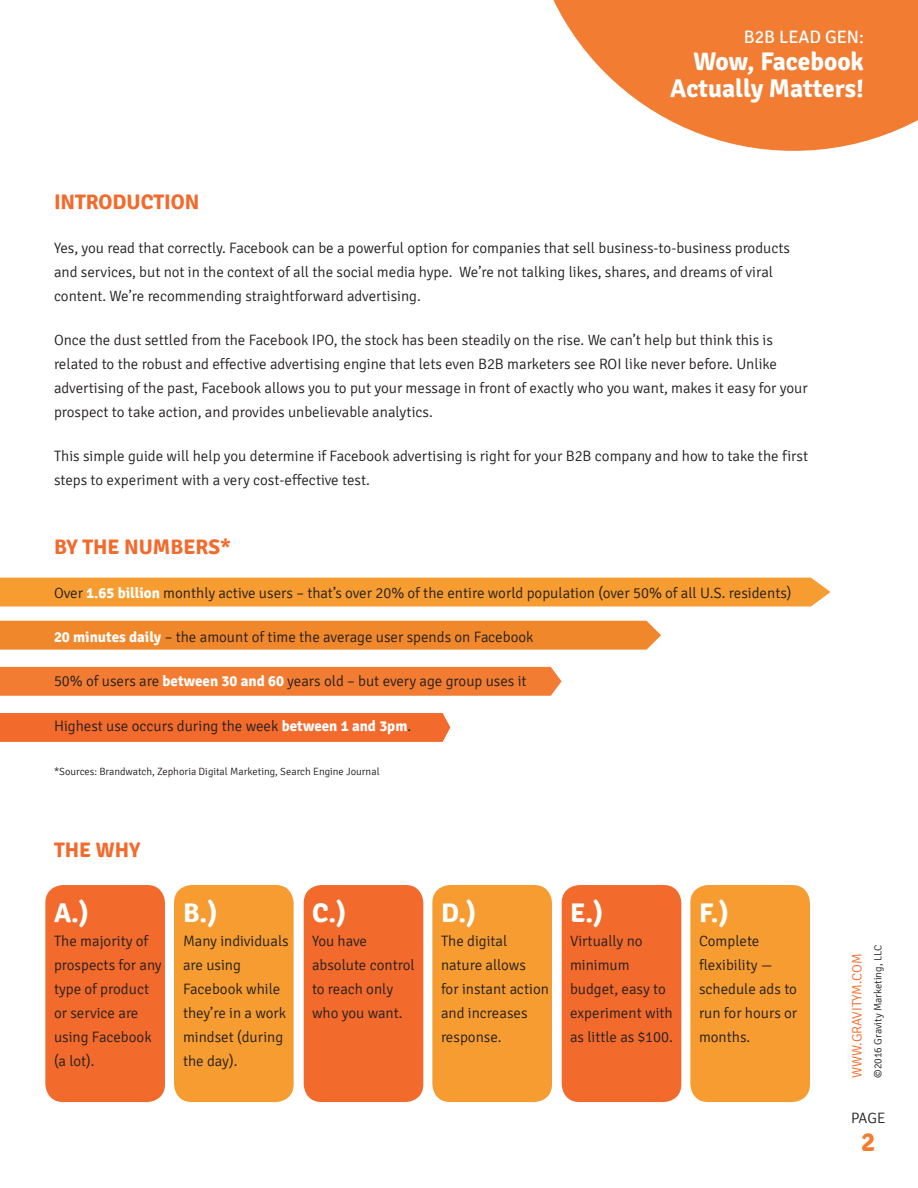
<style>
.page{position:relative;width:918px;height:1188px;background:#fff}
.page>*{position:absolute;margin:0;border:0;box-sizing:border-box;transform-origin:0 0}
.t1{font:700 27px "Signika";color:#fff}
.t2{font:700 27px "Signika";color:#f27c32}
.t3{font:700 25.5px/27px "Signika";color:#fff;text-align:right}
.t4{font:700 21px "Signika";color:#f26a2c}
.t5{font:18px "Signika";color:#fff}
.t6{font:300 15px/24px "Signika";color:#231f20}
.t7{font:300 13.5px "Signika";color:#f26a2c}
.t8{font:300 10.5px "Signika";color:#231f20}
.s1{font-weight:700;color:#fff}
</style>
<div class="page">
<svg style="left:553px;top:0;width:365px;height:151px;fill:#f27c32"></svg>
<div style="left:45px;top:885px;width:120px;height:217px;background:#f26a2c;border-radius:18px"></div>
<div style="left:304px;top:885px;width:119px;height:217px;background:#f26a2c;border-radius:18px"></div>
<div style="left:562px;top:885px;width:119px;height:217px;background:#f26a2c;border-radius:18px"></div>
<div style="left:174px;top:885px;width:120px;height:217px;background:#f69c31;border-radius:18px"></div>
<div style="left:432px;top:885px;width:120px;height:217px;background:#f69c31;border-radius:18px"></div>
<div style="left:690px;top:885px;width:120px;height:217px;background:#f69c31;border-radius:18px"></div>
<div style="left:0;top:578px;width:831px;height:28px;background:#f69c31"></div>
<div style="left:0;top:621px;width:661px;height:29px;background:#f1872b"></div>
<div style="left:0;top:667px;width:562px;height:29px;background:#f27c32"></div>
<div style="left:0;top:713px;width:450px;height:29px;background:#f26a2c"></div>
<p class="t5" style="left:744px;top:27px;width:122px">B2B LEAD GEN:</p>
<h2 class="t3" style="left:670px;top:48px;width:195px">Wow, Facebook<br>Actually Matters!</h2>
<h3 class="t4" style="left:54px;top:189px;width:147px">INTRODUCTION</h3>
<p class="t6" style="left:54px;top:236px;width:738px">Yes, you read that correctly. Facebook can be a powerful option for companies that sell business-to-business products and services, but not in the context of all the social media hype. We’re not talking likes, shares, and dreams of viral content. We’re recommending straightforward advertising.</p>
<p class="t6" style="left:54px;top:328px;width:755px">Once the dust settled from the Facebook IPO, the stock has been steadily on the rise. We can’t help but think this is related to the robust and effective advertising engine that lets even B2B marketers see ROI like never before. Unlike advertising of the past, Facebook allows you to put your message in front of exactly who you want, makes it easy for your prospect to take action, and provides unbelievable analytics.</p>
<p class="t6" style="left:54px;top:445px;width:756px">This simple guide will help you determine if Facebook advertising is right for your B2B company and how to take the first steps to experiment with a very cost-effective test.</p>
<h3 class="t4" style="left:54px;top:534px;width:178px">BY THE NUMBERS*</h3>
<p class="t6" style="left:54px;top:581px;width:739px">Over <span class="s1">1.65 billion</span> monthly active users – that’s over 20% of the entire world population (over 50% of all U.S. residents)</p>
<p class="t6" style="left:54px;top:625px;width:481px"><span class="s1">20 minutes daily</span> – the amount of time the average user spends on Facebook</p>
<p class="t6" style="left:54px;top:670px;width:474px">50% of users are <span class="s1">between 30 and 60</span> years old – but every age group uses it</p>
<p class="t6" style="left:54px;top:714px;width:359px">Highest use occurs during the week <span class="s1">between 1 and 3pm</span>.</p>
<p class="t8" style="left:54px;top:766px;width:327px">*Sources: Brandwatch, Zephoria Digital Marketing, Search Engine Journal</p>
<h3 class="t4" style="left:54px;top:837px;width:88px">THE WHY</h3>
<h1 class="t1" style="left:54px;top:897px;width:37px">A.)</h1>
<p class="t6" style="left:54px;top:929px;width:109px">The majority of prospects for any type of product or service are using Facebook (a lot).</p>
<h1 class="t1" style="left:183px;top:897px;width:36px">B.)</h1>
<p class="t6" style="left:183px;top:929px;width:107px">Many individuals are using<br>Facebook while they’re in a work mindset (during the day).</p>
<h1 class="t1" style="left:312px;top:897px;width:36px">C.)</h1>
<p class="t6" style="left:312px;top:929px;width:104px">You have absolute control to reach only who you want.</p>
<h1 class="t1" style="left:441px;top:897px;width:37px">D.)</h1>
<p class="t6" style="left:441px;top:929px;width:110px">The digital nature allows<br>for instant action and increases response.</p>
<h1 class="t1" style="left:570px;top:897px;width:35px">E.)</h1>
<p class="t6" style="left:570px;top:929px;width:104px">Virtually no minimum budget, easy to experiment with as little as $100.</p>
<h1 class="t1" style="left:699px;top:897px;width:31px">F.)</h1>
<p class="t6" style="left:699px;top:929px;width:100px">Complete flexibility — schedule ads to run for hours or months.</p>
<p class="t7" style="left:850px;top:1078px;width:126px;rotate:-90deg">WWW.GRAVITYM.COM</p>
<p class="t8" style="left:872px;top:1078px;width:135px;rotate:-90deg">©2016 Gravity Marketing, LLC</p>
<p class="t6" style="left:851px;top:1106px;width:36px">PAGE</p>
<h1 class="t2" style="left:861px;top:1126px;width:16px">2</h1>
</div>
